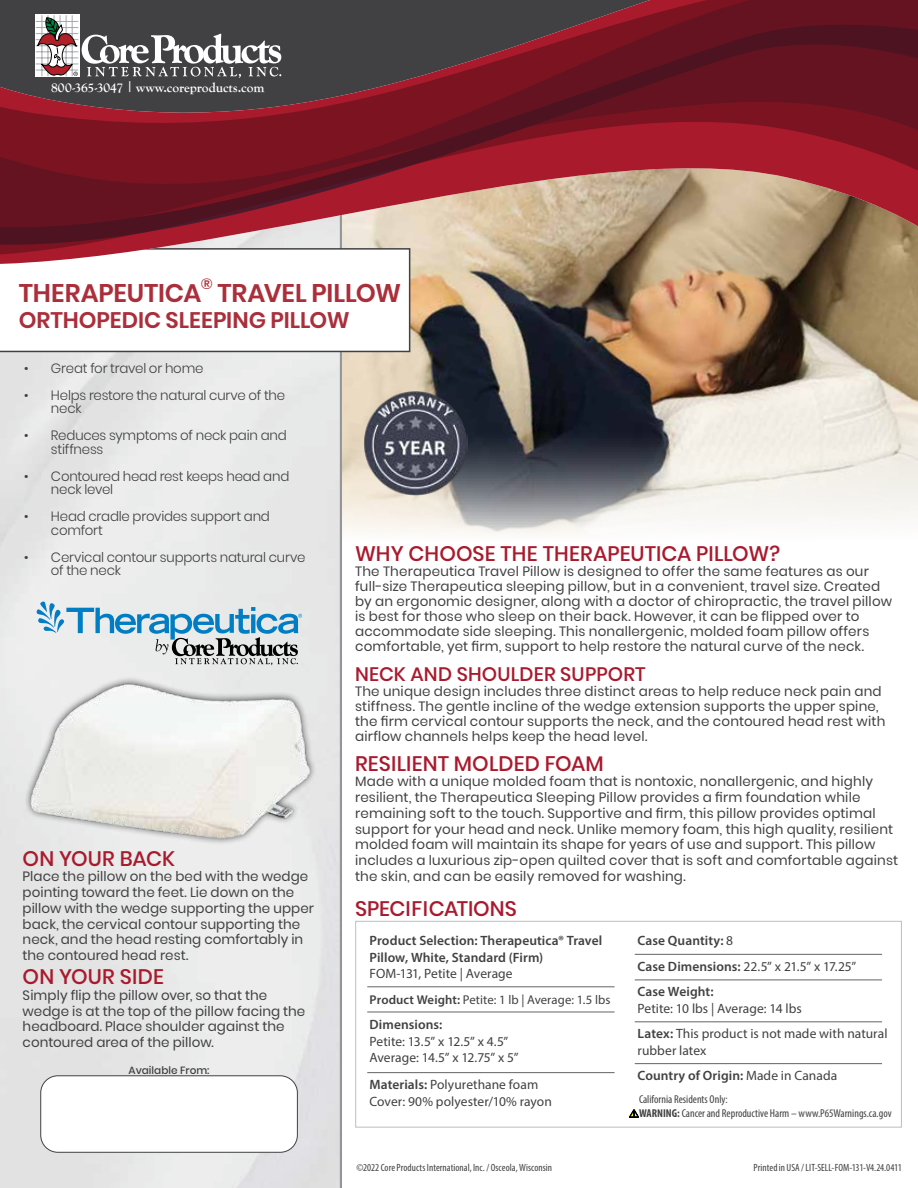
<style>
.page{position:relative;width:918px;height:1188px;background:#fff}
.page>*{position:absolute;margin:0;border:0;box-sizing:border-box;transform-origin:0 0}
.t1{font:600 25.5px "Poppins";letter-spacing:-.01em;color:#ab2f3b}
.t2{font:600 22.5px "Poppins";letter-spacing:-.005em;color:#ab2f3b}
.t3{font:500 21px "Poppins";letter-spacing:.005em;color:#a91a2d}
.t4{font:500 19.5px "Poppins";letter-spacing:.01em;color:#a91a2d}
.t5{font:600 14.85px "Poppins";color:#ab2f3b}
.t6{font:13.5px/15.8px "Poppins";letter-spacing:.015em;color:#414042}
.t7{font:13.5px/16.5px "Myriad Pro";color:#414042}
.t8{font:300 13.5px/13.5px "Poppins";letter-spacing:-.015em;color:#414042}
.t9{font:600 13.5px/25.5px "Myriad Pro";letter-spacing:.005em;color:#414042}
.t10{font:700 13.5px "Goudy Old Style T";color:#fff}
.t11{font:12.75px "Myriad Pro";letter-spacing:.005em;color:#414042}
.t12{font:condensed 11.4px/13.6px "Myriad Pro";color:#414042}
.t13{font:condensed 10.5px "Myriad Pro";letter-spacing:.005em;color:#414042}
.t14{font:500 10.5px "Poppins";color:#414042}
.s1{font-weight:600}
.s2{font-weight:400}
.s3{font-weight:700}
</style>
<div class="page">
<div style="left:0;top:418px;width:339px;height:770px;background:#e7e8e8"></div>
<div style="left:41px;top:1076px;width:256px;height:76px;background:#fff;border-radius:17px"></div>
<div style="left:40px;top:1075px;width:258px;height:78px;border:1px solid #414042;border-radius:17px"></div>
<img style="left:342px;top:418px;width:576px;height:117px">
<svg style="left:0;top:390px;width:918px;height:28px;background:#bab7b4"></svg>
<svg style="left:0;top:382px;width:918px;height:8px;background:#a8a19a"></svg>
<svg style="left:0;top:245px;width:918px;height:137px"></svg>
<svg style="left:0;top:0;width:918px;height:245px;background:#7e373d"></svg>
<div style="left:35px;top:15px;width:44px;height:62px;background:#fff"></div>
<hr style="left:36px;top:21px;width:42px;height:1px;background:#a7a9ac">
<hr style="left:36px;top:27px;width:42px;height:1px;background:#a7a9ac">
<hr style="left:36px;top:33px;width:42px;height:1px;background:#a7a9ac">
<hr style="left:36px;top:39px;width:42px;height:1px;background:#a7a9ac">
<hr style="left:36px;top:46px;width:42px;height:1px;background:#a7a9ac">
<hr style="left:36px;top:52px;width:42px;height:1px;background:#a7a9ac">
<hr style="left:36px;top:58px;width:42px;height:1px;background:#a7a9ac">
<hr style="left:36px;top:64px;width:42px;height:1px;background:#a7a9ac">
<hr style="left:36px;top:70px;width:42px;height:1px;background:#a7a9ac">
<hr style="left:72px;top:15px;width:1px;height:61px;background:#a7a9ac">
<hr style="left:66px;top:15px;width:1px;height:61px;background:#a7a9ac">
<hr style="left:60px;top:15px;width:1px;height:61px;background:#a7a9ac">
<hr style="left:54px;top:15px;width:1px;height:61px;background:#a7a9ac">
<hr style="left:48px;top:15px;width:1px;height:61px;background:#a7a9ac">
<hr style="left:42px;top:15px;width:1px;height:61px;background:#a7a9ac">
<svg style="left:37px;top:17px;width:244px;height:61px"></svg>
<div style="left:355px;top:921px;width:547px;height:207px;border:1px solid #bcbec0"></div>
<hr style="left:367px;top:987px;width:248px;height:1px;background:#636466">
<hr style="left:367px;top:1012px;width:248px;height:1px;background:#636466">
<hr style="left:635px;top:954px;width:247px;height:1px;background:#636466">
<hr style="left:367px;top:1072px;width:248px;height:1px;background:#636466">
<hr style="left:635px;top:980px;width:247px;height:1px;background:#636466">
<hr style="left:635px;top:1022px;width:247px;height:1px;background:#636466">
<hr style="left:635px;top:1063px;width:247px;height:1px;background:#636466">
<svg style="left:629px;top:1109px;width:10px;height:9px"></svg>
<svg style="left:37px;top:602px;width:265px;height:62px;background:#b4c9d4"></svg>
<img style="left:5px;top:664px;width:334px;height:185px">
<img style="left:363px;top:391px;width:105px;height:104px">
<p class="t10" style="left:51px;top:79px;width:215px">800-365-3047 | www.coreproducts.com</p>
<p class="t5" style="left:201px;top:275px;width:13px">®</p>
<h1 class="t1" style="left:217px;top:278px;width:185px">TRAVEL PILLOW</h1>
<h2 class="t2" style="left:19px;top:307px;width:332px">ORTHOPEDIC SLEEPING PILLOW</h2>
<h1 class="t1" style="left:19px;top:278px;width:184px">THERAPEUTICA</h1>
<p class="t8" style="left:24px;top:361px;width:181px">• Great for travel or home</p>
<p class="t8" style="left:51px;top:388px;width:236px;text-indent:-27px">• Helps restore the natural curve of the neck</p>
<p class="t8" style="left:51px;top:429px;width:237px;text-indent:-27px">• Reduces symptoms of neck pain and stiffness</p>
<p class="t8" style="left:51px;top:469px;width:240px;text-indent:-27px">• Contoured head rest keeps head and neck level</p>
<p class="t8" style="left:51px;top:510px;width:220px;text-indent:-27px">• Head cradle provides support and comfort</p>
<p class="t8" style="left:51px;top:550px;width:256px;text-indent:-27px">• Cervical contour supports natural curve of the neck</p>
<h3 class="t3" style="left:23px;top:846px;width:154px">ON YOUR BACK</h3>
<p class="t6" style="left:23px;top:869px;width:293px">Place the pillow on the bed with the wedge pointing toward the feet. Lie down on the pillow with the wedge supporting the upper back, the cervical contour supporting the neck, and the head resting comfortably in the contoured head rest.</p>
<h3 class="t3" style="left:23px;top:964px;width:143px">ON YOUR SIDE</h3>
<p class="t6" style="left:23px;top:987px;width:284px">Simply flip the pillow over, so that the wedge is at the top of the pillow facing the headboard. Place shoulder against the contoured area of the pillow.</p>
<p class="t14" style="left:129px;top:1064px;width:83px">Available From:</p>
<h3 class="t3" style="left:355px;top:541px;width:426px">WHY CHOOSE THE THERAPEUTICA PILLOW?</h3>
<p class="t6" style="left:355px;top:563px;width:538px;line-height:15px">The Therapeutica Travel Pillow is designed to offer the same features as our full-size Therapeutica sleeping pillow, but in a convenient, travel size. Created by an ergonomic designer, along with a doctor of chiropractic, the travel pillow is best for those who sleep on their back. However, it can be flipped over to accommodate side sleeping. This nonallergenic, molded foam pillow offers comfortable, yet firm, support to help restore the natural curve of the neck.</p>
<h3 class="t4" style="left:355px;top:662px;width:292px">NECK AND SHOULDER SUPPORT</h3>
<p class="t6" style="left:355px;top:683px;width:532px;line-height:15px">The unique design includes three distinct areas to help reduce neck pain and stiffness. The gentle incline of the wedge extension supports the upper spine, the firm cervical contour supports the neck, and the contoured head rest with airflow channels helps keep the head level.</p>
<h3 class="t3" style="left:355px;top:751px;width:250px">RESILIENT MOLDED FOAM</h3>
<p class="t6" style="left:355px;top:774px;width:545px">Made with a unique molded foam that is nontoxic, nonallergenic, and highly resilient, the Therapeutica Sleeping Pillow provides a firm foundation while remaining soft to the touch. Supportive and firm, this pillow provides optimal support for your head and neck. Unlike memory foam, this high quality, resilient molded foam will maintain its shape for years of use and support. This pillow includes a luxurious zip-open quilted cover that is soft and comfortable against the skin, and can be easily removed for washing.</p>
<h3 class="t3" style="left:355px;top:897px;width:163px">SPECIFICATIONS</h3>
<p class="t9" style="left:370px;top:932px;width:234px;line-height:16.5px">Product Selection: Therapeutica® Travel<br>Pillow, White, Standard (Firm)</p>
<p class="t7" style="left:370px;top:965px;width:145px">FOM-131, Petite | Average</p>
<p class="t11" style="left:370px;top:992px;width:242px"><span class="s1">Product Weight:</span> Petite: 1 lb | Average: 1.5 lbs</p>
<p class="t9" style="left:370px;top:1012px;width:74px">Dimensions:</p>
<p class="t7" style="left:370px;top:1033px;width:151px">Petite: 13.5” x 12.5” x 4.5”<br>Average: 14.5” x 12.75” x 5”</p>
<p class="t7" style="left:370px;top:1076px;width:184px"><span class="s1">Materials:</span> Polyurethane foam<br>Cover: 90% polyester/10% rayon</p>
<p class="t9" style="left:638px;top:928px;width:220px">Case Quantity: <span class="s2">8<br></span>Case Dimensions: <span class="s2">22.5” x 21.5” x 17.25”<br></span>Case Weight:</p>
<p class="t7" style="left:638px;top:995px;width:252px;line-height:25.5px">Petite: 10 lbs | Average: 14 lbs<br><span class="s1">Latex:</span> This product is not made with natural</p>
<p class="t7" style="left:638px;top:1037px;width:201px;line-height:25.5px">rubber latex<br><span class="s1">Country of Origin:</span> Made in Canada</p>
<p class="t12" style="left:639px;top:1093px;width:254px">California Residents Only:<br><span class="s3">WARNING:</span> Cancer and Reproductive Harm – www.P65Warnings.ca.gov</p>
<p class="t13" style="left:356px;top:1162px;width:197px">©2022 Core Products International, Inc. / Osceola, Wisconsin</p>
<p class="t13" style="left:753px;top:1162px;width:150px">Printed in USA / LIT-SELL-FOM-131-V4.24.0411</p>
</div>
